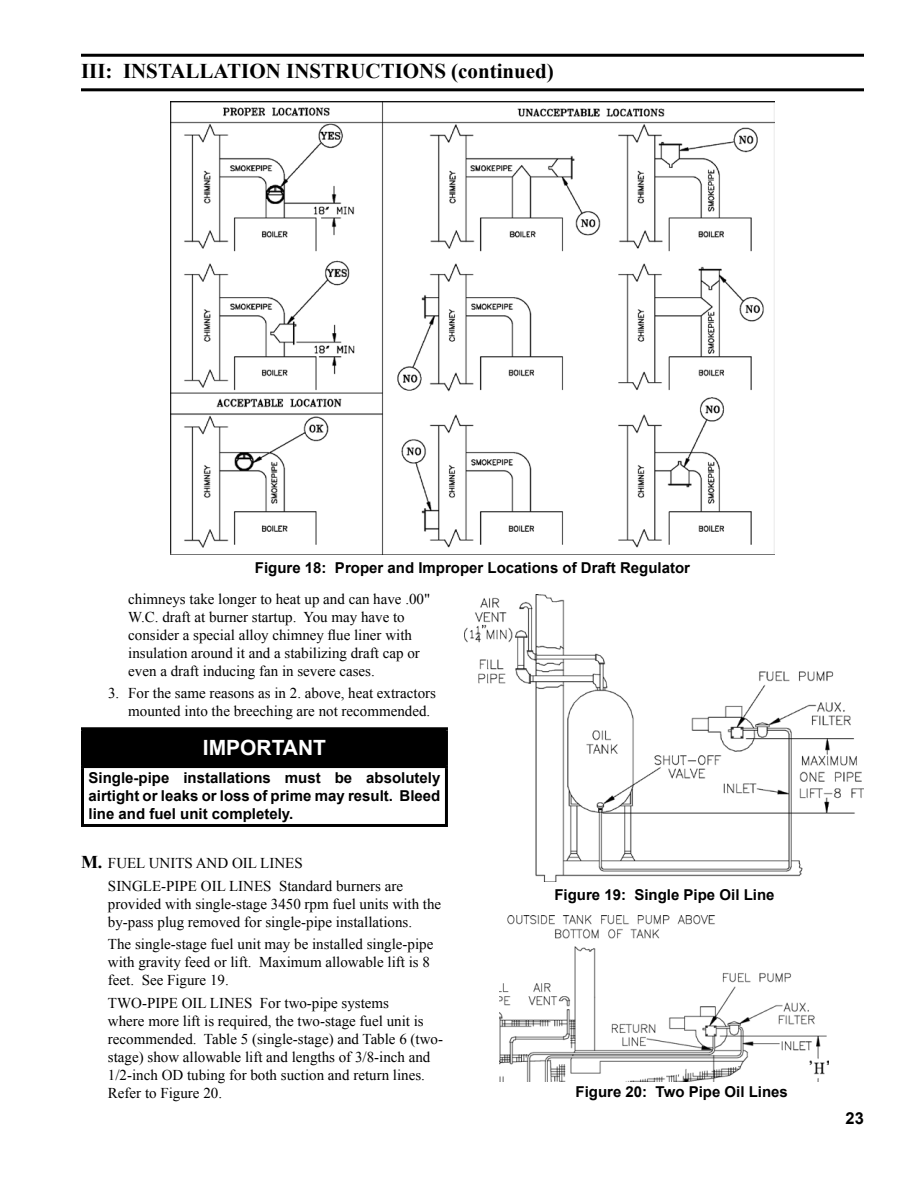
<style>
.page{position:relative;width:918px;height:1188px;background:#fff}
.page>*{position:absolute;margin:0;border:0;box-sizing:border-box;transform-origin:0 0}
.t1{font:700 21px "Times New Roman";color:#000}
.t2{font:700 21px "Arial";color:#fff}
.t3{font:700 16.5px "Arial";color:#000}
.t4{font:15px/18px "Times New Roman";color:#000}
.t5{font:700 15px/18px "Arial";color:#000;text-align:justify}
.s1{font-weight:700;font-size:18px}
</style>
<div class="page">
<img style="left:465px;top:594px;width:399px;height:287px">
<img style="left:170px;top:102px;width:605px;height:453px">
<hr style="left:81px;top:54px;width:783px;height:3px;background:#000">
<hr style="left:81px;top:88px;width:783px;height:3px;background:#000">
<div style="left:82px;top:729px;width:364px;height:38px;background:#000"></div>
<hr style="left:81px;top:727px;width:367px;height:3px;background:#000">
<hr style="left:81px;top:730px;width:3px;height:35px;background:#000">
<hr style="left:445px;top:730px;width:3px;height:35px;background:#000">
<hr style="left:81px;top:765px;width:367px;height:3px;background:#000">
<hr style="left:81px;top:768px;width:3px;height:56px;background:#000">
<hr style="left:445px;top:768px;width:3px;height:56px;background:#000">
<hr style="left:81px;top:824px;width:367px;height:3px;background:#000">
<svg style="left:207px;top:727px;width:122px;height:1px"></svg>
<img style="left:500px;top:916px;width:328px;height:165px">
<h1 class="t1" style="left:81px;top:56px;width:65px">III: INSTALLATION</h1>
<h1 class="t1" style="left:286px;top:56px;width:23px">INSTRUCTIONS</h1>
<h1 class="t1" style="left:451px;top:56px;width:104px">(CONTINUED)</h1>
<p class="t5" style="left:255px;top:559px;width:437px">Figure 18: Proper and Improper Locations of Draft Regulator</p>
<p class="t4" style="left:128px;top:590px;width:303px">chimneys take longer to heat up and can have .00" W.C. draft at burner startup. You may have to consider a special alloy chimney flue liner with insulation around it and a stabilizing draft cap or even a draft inducing fan in severe cases.</p>
<p class="t4" style="left:128px;top:683px;width:309px;text-indent:-20px">3. For the same reasons as in 2. above, heat extractors mounted into the breeching are not recommended.</p>
<h1 class="t2" style="left:203px;top:734px;width:125px">IMPORTANT</h1>
<p class="t5" style="left:88px;top:770px;width:353px">Single-pipe installations must be absolutely airtight or leaks or loss of prime may result. Bleed line and fuel unit completely.</p>
<p class="t4" style="left:108px;top:851px;width:297px;line-height:23.4px;text-indent:-27px"><span class="s1">M.</span> FUEL UNITS AND OIL LINES<br>SINGLE-PIPE OIL LINES Standard burners are</p>
<p class="t4" style="left:108px;top:895px;width:335px">provided with single-stage 3450 rpm fuel units with the by-pass plug removed for single-pipe installations.</p>
<p class="t4" style="left:108px;top:934px;width:327px">The single-stage fuel unit may be installed single-pipe with gravity feed or lift. Maximum allowable lift is 8 feet. See Figure 19.</p>
<p class="t4" style="left:108px;top:994px;width:337px">TWO-PIPE OIL LINES For two-pipe systems<br>where more lift is required, the two-stage fuel unit is recommended. Table 5 (single-stage) and Table 6 (two&shy;stage) show allowable lift and lengths of 3/8-inch and 1/2-inch OD tubing for both suction and return lines.<br>Refer to Figure 20.</p>
<p class="t5" style="left:554px;top:886px;width:222px">Figure 19: Single Pipe Oil Line</p>
<p class="t5" style="left:576px;top:1083px;width:214px">Figure 20: Two Pipe Oil Lines</p>
<p class="t3" style="left:846px;top:1108px;width:20px">23</p>
</div>
